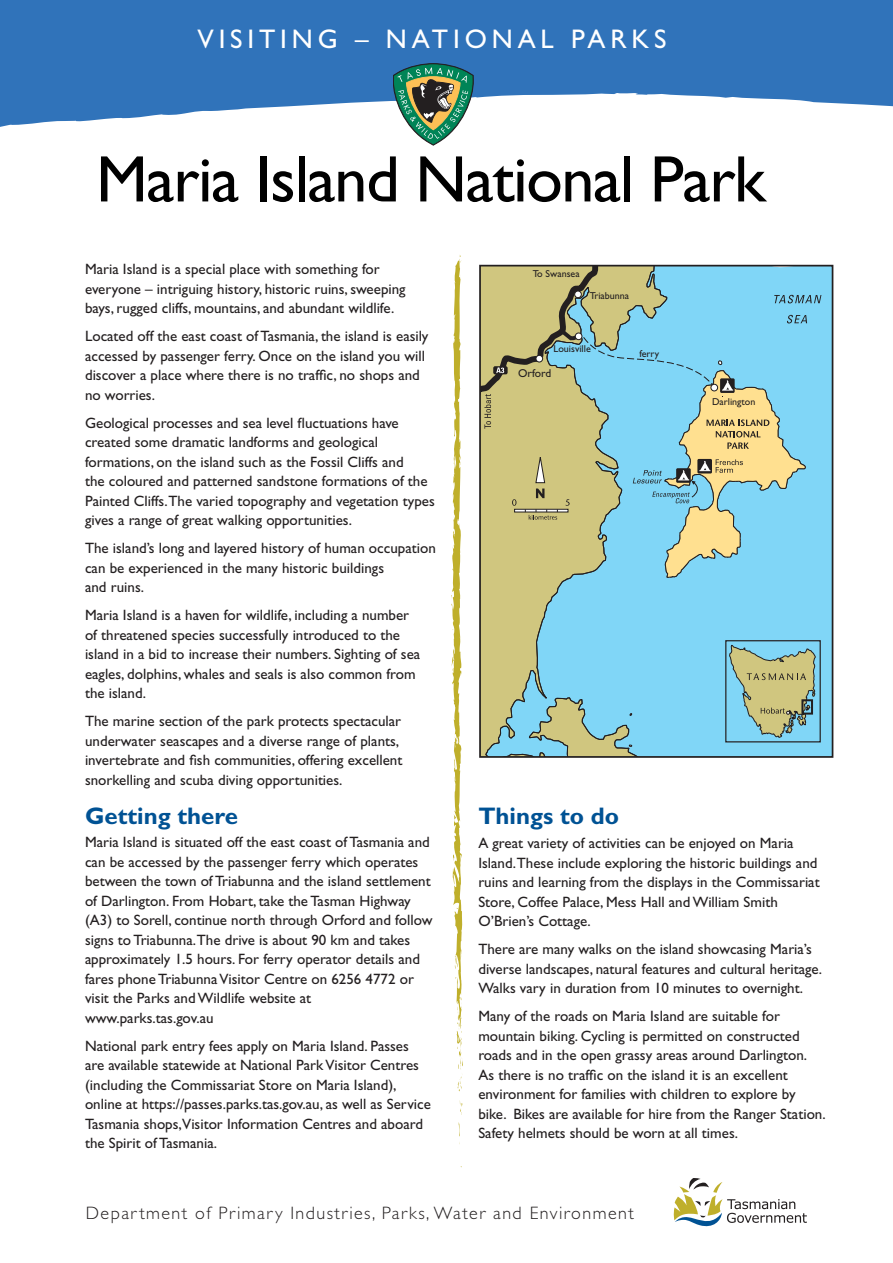
<style>
.page{position:relative;width:893px;height:1263px;background:#fff}
.page>*{position:absolute;margin:0;border:0;box-sizing:border-box;transform-origin:0 0}
.t1{font:66px "Gill Sans Std";letter-spacing:-.02em;color:#000}
.t2{font:27px "Gill Sans Std";letter-spacing:.18em;color:#fff}
.Text_subhead{font:700 24px "Gill Sans Std";color:#005294}
.t3{font:300 18px "Gill Sans Std";letter-spacing:.08em;color:#231f20}
.Text_body{font:15px/19.5px "Gill Sans Std";color:#231f20}
.t4{font:11.4px "Gill Sans Std";color:#231f20}
.t5{font:10.05px "Gill Sans Std";color:#231f20}
</style>
<div class="page">
<div style="left:0;top:0;width:893px;height:131px;background:#3073ba"></div>
<svg style="left:347px;top:93px;width:483px;height:10px;fill:#fff"></svg>
<svg style="left:0;top:103px;width:893px;height:28px;fill:#fff"></svg>
<svg style="left:674px;top:1178px;width:133px;height:48px"></svg>
<svg style="left:458px;top:1122px;width:2px;height:22px"></svg>
<svg style="left:459px;top:1100px;width:4px;height:15px"></svg>
<svg style="left:451px;top:255px;width:12px;height:837px"></svg>
<div style="left:687px;top:698px;width:143px;height:57px;background:#80d6f7"></div>
<svg style="left:482px;top:698px;width:175px;height:57px;background:#97c5be"></svg>
<svg style="left:482px;top:268px;width:348px;height:430px;background:#9bcdc8"></svg>
<div style="left:514px;top:509px;width:54px;height:3px;border:1px solid #231f20"></div>
<svg style="left:512px;top:499px;width:4px;height:7px"></svg>
<div style="left:575px;top:291px;width:6px;height:7px;background:#fff;border-radius:50%"></div>
<div style="left:574px;top:291px;width:8px;height:7px;border:1px solid #231f20;border-radius:50%"></div>
<svg style="left:484px;top:394px;width:7px;height:35px"></svg>
<svg style="left:774px;top:295px;width:47px;height:8px"></svg>
<svg style="left:525px;top:312px;width:282px;height:266px;background:#a2cac0"></svg>
<div style="left:725px;top:640px;width:96px;height:102px;border:1px solid #231f20"></div>
<svg style="left:729px;top:644px;width:87px;height:95px;background:#a4bea3"></svg>
<div style="left:801px;top:699px;width:12px;height:16px;border:2px solid #231f20"></div>
<div style="left:493px;top:366px;width:15px;height:8px;background:#231f20;border-radius:2px"></div>
<svg style="left:496px;top:367px;width:8px;height:6px"></svg>
<div style="left:479px;top:265px;width:354px;height:493px;border:2px solid #231f20"></div>
<svg style="left:393px;top:64px;width:80px;height:82px"></svg>
<p class="t2" style="left:198px;top:24px;width:470px">VISITING – NATIONAL PARKS</p>
<p class="t1" style="left:96px;top:141px;width:671px">Maria Island National Park</p>
<p class="Text_body" style="left:85px;top:259px;width:322px">Maria Island is a special place with something for everyone – intriguing history, historic ruins, sweeping bays, rugged cliffs, mountains, and abundant wildlife.</p>
<p class="Text_body" style="left:85px;top:326px;width:345px">Located off the east coast of Tasmania, the island is easily accessed by passenger ferry. Once on the island you will discover a place where there is no traffic, no shops and no worries.</p>
<p class="Text_body" style="left:85px;top:413px;width:351px">Geological processes and sea level fluctuations have created some dramatic landforms and geological formations, on the island such as the Fossil Cliffs and<br>the coloured and patterned sandstone formations of the Painted Cliffs.The varied topography and vegetation types gives a range of great walking opportunities.</p>
<p class="Text_body" style="left:85px;top:538px;width:352px">The island’s long and layered history of human occupation can be experienced in the many historic buildings<br>and ruins.</p>
<p class="Text_body" style="left:85px;top:605px;width:337px">Maria Island is a haven for wildlife, including a number of threatened species successfully introduced to the island in a bid to increase their numbers. Sighting of sea eagles, dolphins, whales and seals is also common from the island.</p>
<p class="Text_body" style="left:85px;top:711px;width:319px">The marine section of the park protects spectacular underwater seascapes and a diverse range of plants, invertebrate and fish communities, offering excellent snorkelling and scuba diving opportunities.</p>
<p class="Text_subhead" style="left:85px;top:801px;width:154px">Getting there</p>
<p class="Text_body" style="left:85px;top:833px;width:349px">Maria Island is situated off the east coast of Tasmania and can be accessed by the passenger ferry which operates between the town of Triabunna and the island settlement of Darlington. From Hobart, take the Tasman Highway (A3) to Sorell, continue north through Orford and follow signs to Triabunna.The drive is about 90 km and takes approximately 1.5 hours. For ferry operator details and fares phone Triabunna Visitor Centre on 6256 4772 or visit the Parks and Wildlife website at www.parks.tas.gov.au</p>
<p class="Text_body" style="left:85px;top:1036px;width:347px">National park entry fees apply on Maria Island. Passes are available statewide at National Park Visitor Centres (including the Commissariat Store on Maria Island), online at https://passes.parks.tas.gov.au, as well as Service Tasmania shops,Visitor Information Centres and aboard the Spirit of Tasmania.</p>
<p class="t5" style="left:533px;top:268px;width:48px">To Swansea</p>
<p class="t5" style="left:590px;top:290px;width:41px">Triabunna</p>
<p class="t5" style="left:553px;top:342px;width:39px">Louisville</p>
<p class="t4" style="left:518px;top:366px;width:35px">Orford</p>
<p class="t5" style="left:639px;top:348px;width:21px">ferry</p>
<p class="t5" style="left:712px;top:396px;width:45px">Darlington</p>
<p class="Text_subhead" style="left:478px;top:802px;width:142px">Things to do</p>
<p class="Text_body" style="left:478px;top:833px;width:343px">A great variety of activities can be enjoyed on Maria Island.These include exploring the historic buildings and ruins and learning from the displays in the Commissariat Store, Coffee Palace, Mess Hall and William Smith O’Brien’s Cottage.</p>
<p class="Text_body" style="left:478px;top:939px;width:345px">There are many walks on the island showcasing Maria’s diverse landscapes, natural features and cultural heritage.<br>Walks vary in duration from 10 minutes to overnight.</p>
<p class="Text_body" style="left:478px;top:1006px;width:349px">Many of the roads on Maria Island are suitable for mountain biking. Cycling is permitted on constructed roads and in the open grassy areas around Darlington.<br>As there is no traffic on the island it is an excellent environment for families with children to explore by bike. Bikes are available for hire from the Ranger Station.<br>Safety helmets should be worn at all times.</p>
<p class="t3" style="left:86px;top:1203px;width:549px">Department of Primary Industries, Parks, Water and Environment</p>
</div>
